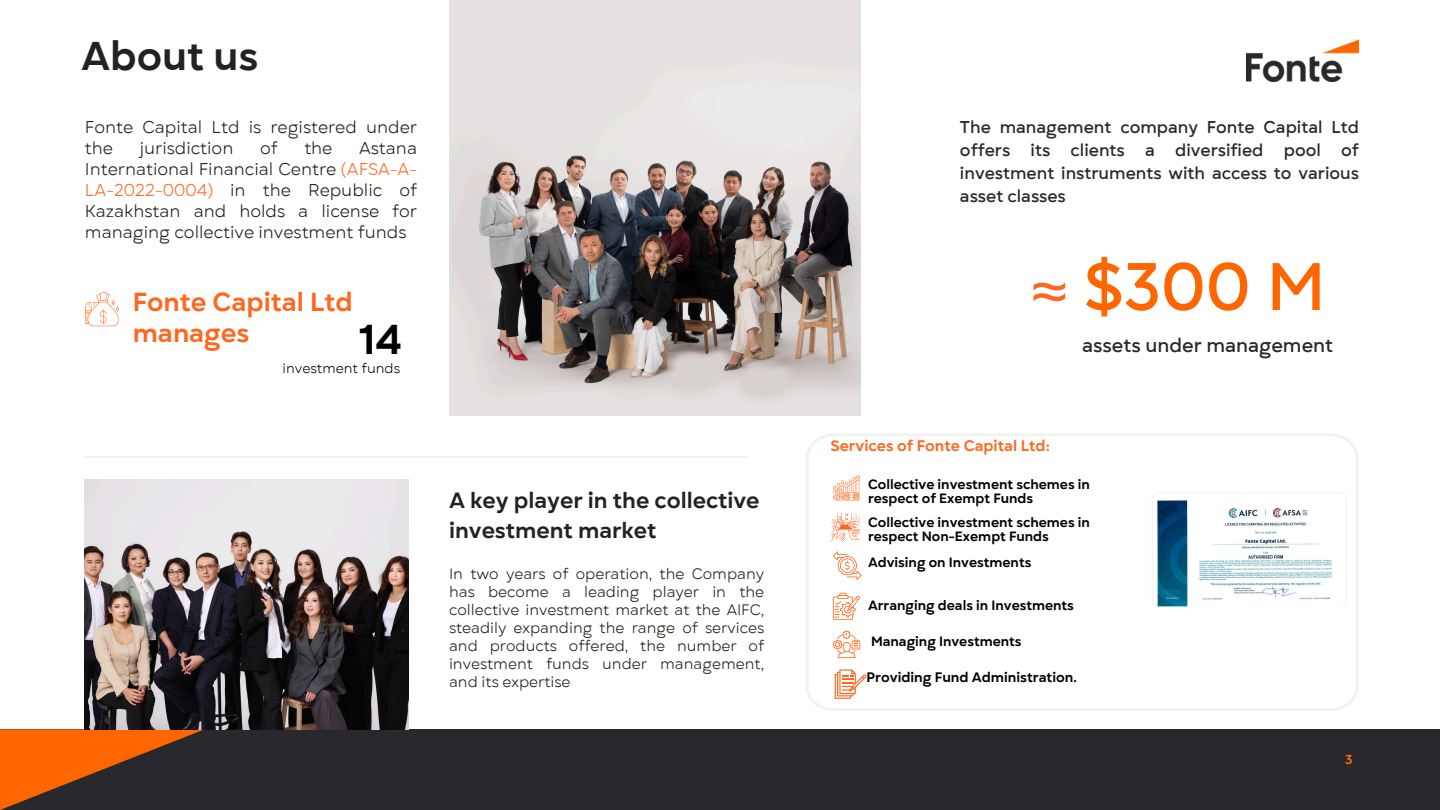
<style>
.page{position:relative;width:1440px;height:810px;background:#fff}
.page>*{position:absolute;margin:0;border:0;box-sizing:border-box;transform-origin:0 0}
.t1{font:500 67px "Gogh";color:#f60}
.t2{font:700 41.5px "Gogh";color:#000}
.t3{font:700 40px "Gogh";color:#222}
.t4{font:700 26px/30.4px "Gogh";color:#ff671f}
.t5{font:700 22px/30.8px "Gogh";color:#222}
.t6{font:500 19.3px "Gogh";color:#29282c}
.t7{font:17px/21px "Gogh";color:#211a10}
.t8{font:500 17px/23.2px "Gogh";color:#29282c;text-align:justify}
.t9{font:700 15.2px "Gogh";color:#ff671f}
.t10{font:15px/18px "Gogh";color:#211a10;text-align:justify}
.t11{font:700 13.7px "Gogh";color:#000}
.t12{font:13.5px "Gogh";color:#000}
.t13{font:700 13.4px/14.1px "Gogh";color:#000}
.t14{font:700 13px "Gogh";color:#ff671f}
.s1{color:#ff671f}
</style>
<div class="page">
<img style="left:449px;top:0;width:411px;height:416px">
<hr style="left:85px;top:456px;width:662px;height:2px;background:#ededed">
<img style="left:1246px;top:39px;width:113px;height:42px">
<div style="left:0;top:729px;width:1440px;height:81px;background:#29282c"></div>
<svg style="left:0;top:729px;width:205px;height:81px"></svg>
<svg style="left:85px;top:292px;width:34px;height:34px"></svg>
<svg style="left:1034px;top:282px;width:31px;height:20px"></svg>
<img style="left:85px;top:480px;width:323px;height:249px">
<svg style="left:806px;top:434px;width:553px;height:277px"></svg>
<svg style="left:1152px;top:492px;width:195px;height:115px"></svg>
<img style="left:1156px;top:496px;width:186px;height:117px">
<svg style="left:833px;top:475px;width:27px;height:25px"></svg>
<svg style="left:832px;top:513px;width:28px;height:29px"></svg>
<svg style="left:833px;top:551px;width:28px;height:29px"></svg>
<svg style="left:833px;top:593px;width:27px;height:27px"></svg>
<svg style="left:833px;top:631px;width:27px;height:27px"></svg>
<svg style="left:835px;top:669px;width:32px;height:30px"></svg>
<p class="t3" style="left:81px;top:43px;width:179px">About us</p>
<p class="t7" style="left:85px;top:119px;width:334px">Fonte Capital Ltd is registered under the</p>
<p class="t7" style="left:140px;top:140px;width:95px">jurisdiction</p>
<p class="t7" style="left:260px;top:140px;width:19px">of</p>
<p class="t7" style="left:304px;top:140px;width:30px">the</p>
<p class="t7" style="left:85px;top:140px;width:334px;text-align:justify;text-indent:274px">Astana International Financial Centre <span class="s1">(AFSA-A-LA-2022-0004)</span> in the Republic of Kazakhstan and holds a license for managing collective investment funds</p>
<h2 class="t4" style="left:133px;top:291px;width:221px">Fonte Capital Ltd manages</h2>
<h6 class="t2" style="left:359px;top:326px;width:45px">14</h6>
<p class="t12" style="left:283px;top:364px;width:119px">investment funds</p>
<p class="t5" style="left:449px;top:488px;width:312px">A key player in the collective investment market</p>
<p class="t10" style="left:449px;top:567px;width:317px">In two years of operation, the Company has become a leading player in the collective investment market at the AIFC, steadily expanding the range of services and products offered, the number of investment funds under management, and its expertise</p>
<h6 class="t8" style="left:960px;top:118px;width:401px">The management company Fonte Capital Ltd offers its clients a diversified pool of investment instruments with access to various asset classes</h6>
<p class="t1" style="left:1083px;top:264px;width:244px">$300 M</p>
<h3 class="t6" style="left:1082px;top:338px;width:253px">assets under management</h3>
<h1 class="t9" style="left:830px;top:441px;width:221px">Services of Fonte Capital Ltd:</h1>
<h5 class="t13" style="left:868px;top:480px;width:223px">Collective investment schemes in respect of Exempt Funds</h5>
<p class="t13" style="left:868px;top:517px;width:223px">Collective investment schemes in respect Non-Exempt Funds</p>
<p class="t13" style="left:868px;top:558px;width:165px">Advising on Investments</p>
<h4 class="t13" style="left:868px;top:600px;width:207px">Arranging deals in Investments</h4>
<p class="t13" style="left:871px;top:636px;width:152px">Managing Investments</p>
<p class="t11" style="left:867px;top:673px;width:212px">Providing Fund Administration.</p>
<p class="t14" style="left:1345px;top:755px;width:9px">3</p>
</div>
